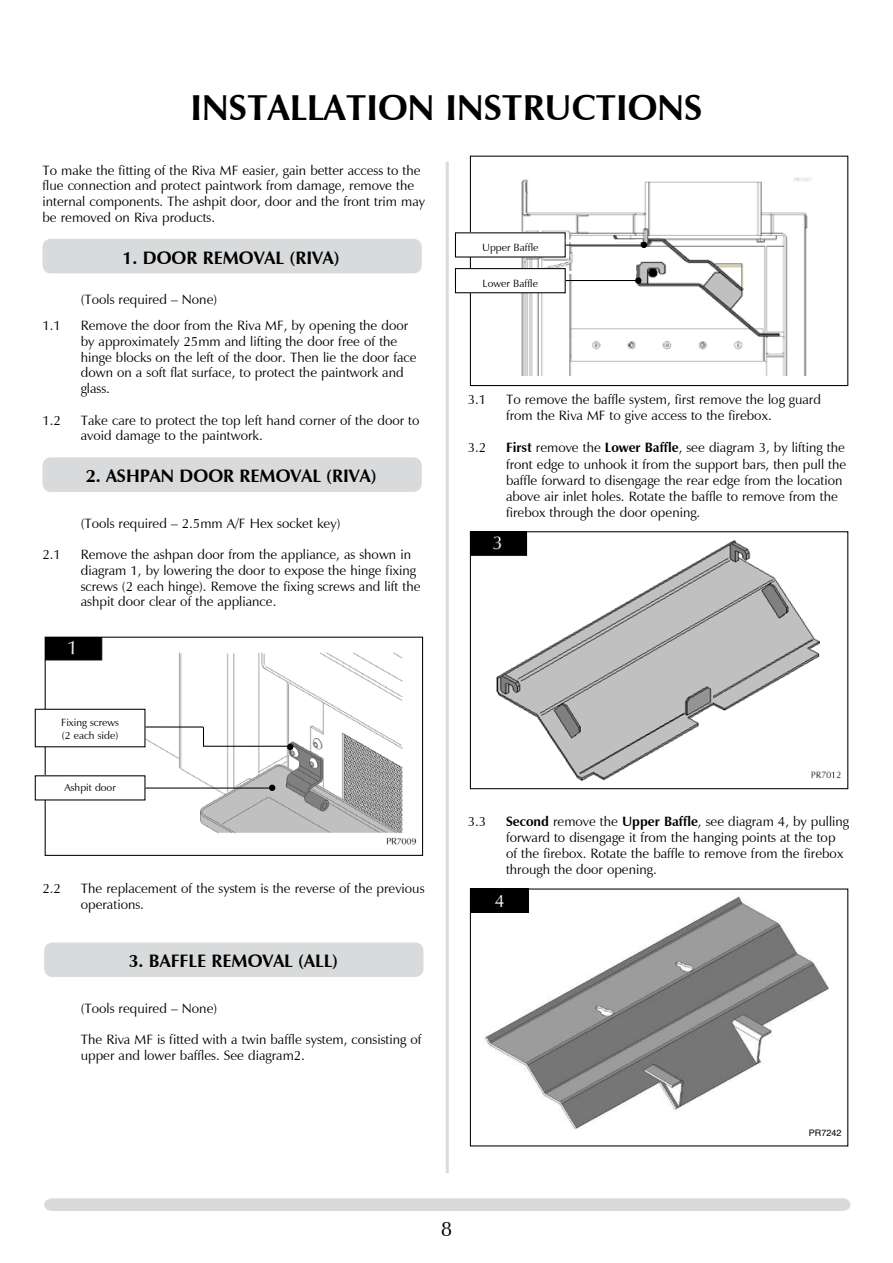
<style>
.page{position:relative;width:893px;height:1263px;background:#fff}
.page>*{position:absolute;margin:0;border:0;box-sizing:border-box;transform-origin:0 0}
.t1{font:700 36px "Zapf Humanist 601 BT";color:#000}
.t2{font:700 18px "Zapf Humanist 601 BT";color:#000}
.t3{font:18px "Zapf Humanist 601 BT";color:#fff}
.t4{font:13.5px/15.8px "Zapf Humanist 601 BT";color:#000}
.t5{font:10.5px/13.5px "Zapf Humanist 601 BT";color:#000}
.t6{font:9px "Helvetica";color:#000}
.s1{font-weight:700}
</style>
<div class="page">
<hr style="left:446px;top:162px;width:3px;height:1011px;background:#d9dadb">
<svg style="left:44px;top:1198px;width:806px;height:13px;background:#d9dadb"></svg>
<div style="left:43px;top:239px;width:379px;height:34px;background:#d9dadb;border-radius:9px"></div>
<div style="left:43px;top:457px;width:379px;height:35px;background:#d9dadb;border-radius:9px"></div>
<img style="left:47px;top:639px;width:370px;height:206px">
<div style="left:45px;top:637px;width:378px;height:219px;border:1px solid #000"></div>
<div style="left:44px;top:942px;width:379px;height:35px;background:#d9dadb;border-radius:9px"></div>
<img style="left:514px;top:177px;width:298px;height:198px">
<div style="left:470px;top:156px;width:378px;height:230px;border:1px solid #000"></div>
<img style="left:472px;top:533px;width:369px;height:248px">
<div style="left:470px;top:531px;width:378px;height:258px;border:1px solid #000"></div>
<img style="left:485px;top:896px;width:344px;height:234px">
<div style="left:35px;top:776px;width:110px;height:24px;background:#fff"></div>
<div style="left:35px;top:709px;width:110px;height:38px;background:#fff"></div>
<div style="left:35px;top:709px;width:110px;height:38px;border:1px solid #000"></div>
<hr style="left:146px;top:726px;width:57px;height:1px;background:#000">
<hr style="left:146px;top:787px;width:125px;height:1px;background:#000">
<div style="left:455px;top:233px;width:110px;height:24px;background:#fff"></div>
<hr style="left:566px;top:239px;width:77px;height:3px;background:#fff">
<hr style="left:566px;top:271px;width:70px;height:3px;background:#fff">
<div style="left:455px;top:269px;width:110px;height:24px;background:#fff"></div>
<div style="left:455px;top:268px;width:111px;height:25px;border:1px solid #000"></div>
<hr style="left:566px;top:280px;width:71px;height:1px;background:#000">
<div style="left:470px;top:888px;width:59px;height:25px;background:#000"></div>
<hr style="left:566px;top:245px;width:77px;height:1px;background:#000">
<svg style="left:641px;top:242px;width:6px;height:6px"></svg>
<div style="left:635px;top:277px;width:6px;height:7px;background:#000;border-radius:50%"></div>
<svg style="left:202px;top:726px;width:91px;height:24px"></svg>
<div style="left:269px;top:784px;width:6px;height:7px;background:#000;border-radius:50%"></div>
<h1 class="t1" style="left:191px;top:85px;width:513px">INSTALLATION INSTRUCTIONS</h1>
<p class="t4" style="left:43px;top:162px;width:384px">To make the fitting of the Riva MF easier, gain better access to the flue connection and protect paintwork from damage, remove the internal components. The ashpit door, door and the front trim may be removed on Riva products.</p>
<h2 class="t2" style="left:123px;top:246px;width:184px">1. DOOR REMOVAL (riva</h2>
<h2 class="t2" style="left:334px;top:246px;width:7px">)</h2>
<p class="t4" style="left:81px;top:291px;width:138px">(Tools required – None)</p>
<p class="t4" style="left:43px;top:318px;width:20px">1.1</p>
<p class="t4" style="left:81px;top:318px;width:337px">Remove the door from the Riva MF, by opening the door by approximately 25mm and lifting the door free of the hinge blocks on the left of the door. Then lie the door face down on a soft flat surface, to protect the paintwork and glass.</p>
<p class="t4" style="left:43px;top:412px;width:16px">1.2</p>
<p class="t4" style="left:81px;top:412px;width:340px">Take care to protect the top left hand corner of the door to avoid damage to the paintwork.</p>
<h2 class="t2" style="left:86px;top:465px;width:257px">2. ASHPAN DOOR REMOVAL (riva</h2>
<h2 class="t2" style="left:371px;top:465px;width:7px">)</h2>
<p class="t4" style="left:81px;top:515px;width:261px">(Tools required – 2.5mm A/F Hex socket key)</p>
<p class="t4" style="left:43px;top:547px;width:20px">2.1</p>
<p class="t4" style="left:81px;top:547px;width:341px">Remove the ashpan door from the appliance, as shown in diagram 1, by lowering the door to expose the hinge fixing screws (2 each hinge). Remove the fixing screws and lift the ashpit door clear of the appliance.</p>
<p class="t5" style="left:61px;top:715px;width:59px">Fixing screws (2 each side)</p>
<p class="t5" style="left:64px;top:780px;width:53px">Ashpit door</p>
<p class="t4" style="left:43px;top:880px;width:16px">2.2</p>
<p class="t4" style="left:81px;top:880px;width:345px;line-height:16.2px">The replacement of the system is the reverse of the previous operations.</p>
<h2 class="t2" style="left:129px;top:950px;width:211px">3. BAFFLE REMOVAL (all)</h2>
<p class="t4" style="left:81px;top:1000px;width:138px">(Tools required – None)</p>
<p class="t4" style="left:81px;top:1032px;width:342px">The Riva MF is fitted with a twin baffle system, consisting of upper and lower baffles. See diagram2.</p>
<p class="t5" style="left:482px;top:241px;width:58px">Upper Baffle</p>
<p class="t5" style="left:483px;top:276px;width:57px">Lower Baffle</p>
<p class="t4" style="left:468px;top:391px;width:20px">3.1</p>
<p class="t4" style="left:506px;top:391px;width:316px;line-height:16.2px">To remove the baffle system, first remove the log guard from the Riva MF to give access to the firebox.</p>
<p class="t4" style="left:468px;top:440px;width:16px">3.2</p>
<p class="t4" style="left:506px;top:440px;width:342px;line-height:16.2px"><span class="s1">First</span> remove the <span class="s1">Lower Baffle</span>, see diagram 3, by lifting the front edge to unhook it from the support bars, then pull the baffle forward to disengage the rear edge from the location above air inlet holes. Rotate the baffle to remove from the firebox through the door opening.</p>
<p class="t4" style="left:468px;top:813px;width:20px">3.3</p>
<p class="t4" style="left:506px;top:813px;width:345px;line-height:16.2px"><span class="s1">Second</span> remove the <span class="s1">Upper Baffle</span>, see diagram 4, by pulling forward to disengage it from the hanging points at the top of the firebox. Rotate the baffle to remove from the firebox through the door opening.</p>
<h2 class="t3" style="left:495px;top:890px;width:11px">4</h2>
<p class="t6" style="left:809px;top:1125px;width:34px">PR7242</p>
</div>
